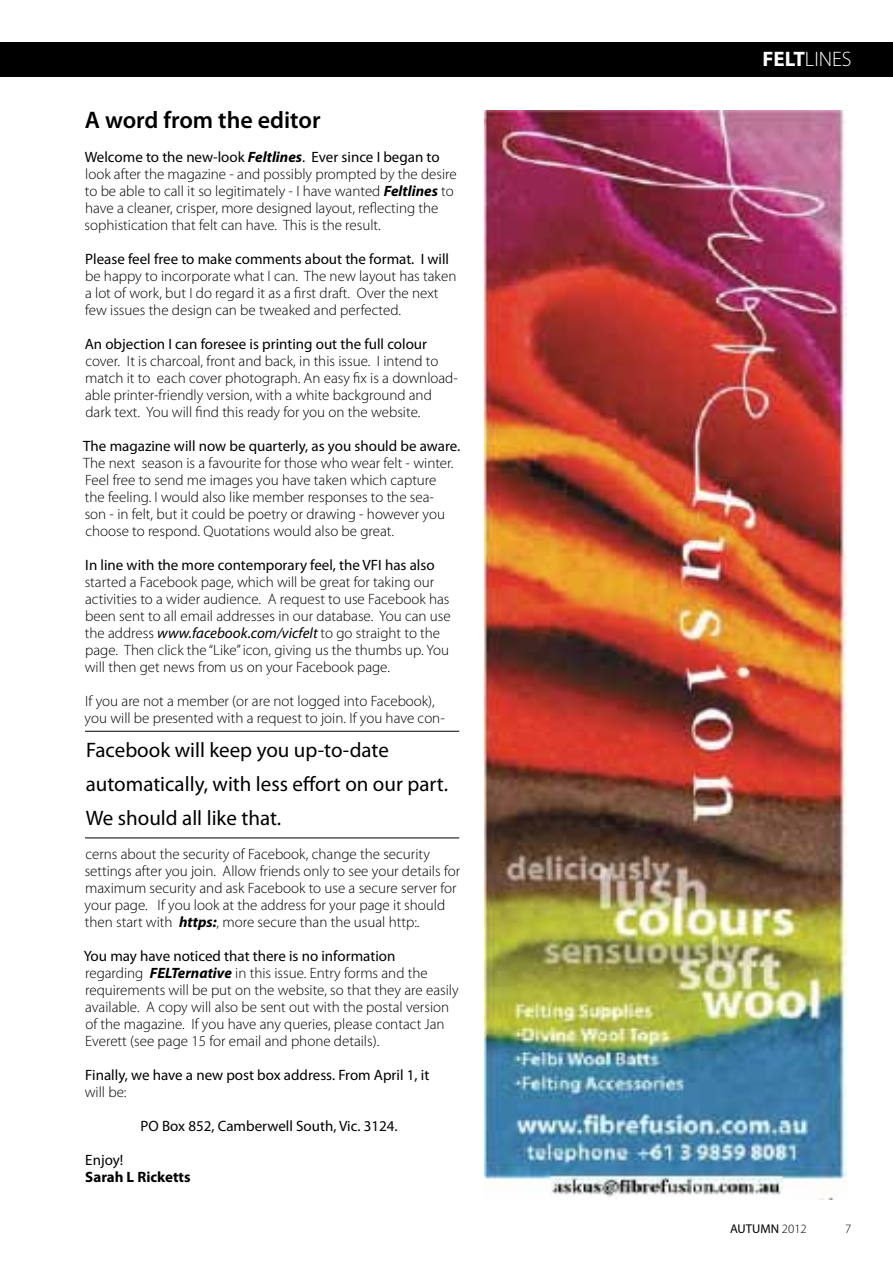
<style>
.page{position:relative;width:893px;height:1263px;background:#fff}
.page>*{position:absolute;margin:0;border:0;box-sizing:border-box;transform-origin:0 0}
.t1{font:600 24px "Myriad Pro";color:#000}
.t2{font:21px/34px "Myriad Pro";color:#000}
.t3{font:300 21px "Myriad Pro";color:#fff}
.t4{font:300 15px/17px "Myriad Pro";color:#000}
.t5{font:15px "Myriad Pro";color:#000}
.t6{font:700 15px "Myriad Pro";color:#000}
.t7{font:12.75px "Myriad Pro";color:#000}
.t8{font:300 12.75px "Myriad Pro";color:#000}
.s1{font-weight:400}
.s2{font-weight:700;font-style:italic}
.s3{font-weight:400;font-style:italic}
.s4{font-weight:700}
.s5{font-weight:300}
</style>
<div class="page">
<img style="left:485px;top:111px;width:362px;height:1088px">
<div style="left:0;top:43px;width:893px;height:34px;background:#000"></div>
<hr style="left:85px;top:731px;width:374px;height:1px;background:#000">
<hr style="left:85px;top:838px;width:374px;height:1px;background:#000">
<h1 class="t1" style="left:85px;top:104px;width:237px">A word from the editor</h1>
<p class="t4" style="left:85px;top:148px;width:374px"><span class="s1">Welcome to the new-look</span> <span class="s2">Feltlines</span><span class="s1">. Ever since I began to </span>look after the magazine - and possibly prompted by the desire to be able to call it so legitimately - I have wanted <span class="s2">Feltlines</span> to have a cleaner, crisper, more designed layout, reflecting the sophistication that felt can have. This is the result.</p>
<p class="t5" style="left:85px;top:249px;width:365px">Please feel free to make comments about the format. I will</p>
<p class="t4" style="left:85px;top:267px;width:373px">be happy to incorporate what I can. The new layout has taken a lot of work, but I do regard it as a first draft. Over the next few issues the design can be tweaked and perfected.</p>
<p class="t5" style="left:85px;top:334px;width:344px">An objection I can foresee is printing out the full colour</p>
<p class="t4" style="left:85px;top:352px;width:374px">cover. It is charcoal, front and back, in this issue. I intend to match it to each cover photograph. An easy fix is a download&shy;able printer-friendly version, with a white background and dark text. You will find this ready for you on the website.</p>
<p class="t5" style="left:83px;top:436px;width:378px">The magazine will now be quarterly, as you should be aware.</p>
<p class="t4" style="left:83px;top:455px;width:372px">The next season is a favourite for those who wear felt - winter.<br>Feel free to send me images you have taken which capture the feeling. I would also like member responses to the sea&shy;son - in felt, but it could be poetry or drawing - however you choose to respond. Quotations would also be great.</p>
<p class="t5" style="left:85px;top:556px;width:351px">In line with the more contemporary feel, the VFI has also</p>
<p class="t4" style="left:85px;top:574px;width:368px">started a Facebook page, which will be great for taking our activities to a wider audience. A request to use Facebook has been sent to all email addresses in our database. You can use the address <span class="s3">www.facebook.com/vicfelt</span> to go straight to the page. Then click the “Like” icon, giving us the thumbs up. You will then get news from us on your Facebook page.</p>
<p class="t4" style="left:85px;top:693px;width:362px">If you are not a member (or are not logged into Facebook), you will be presented with a request to join. If you have con-</p>
<h2 class="t2" style="left:86px;top:732px;width:364px">Facebook will keep you up-to-date automatically, with less effort on our part.<br>We should all like that.</h2>
<p class="t4" style="left:85px;top:846px;width:377px">cerns about the security of Facebook, change the security settings after you join. Allow friends only to see your details for maximum security and ask Facebook to use a secure server for your page. If you look at the address for your page it should then start with <span class="s2">https:</span>, more secure than the usual http:.</p>
<p class="t4" style="left:84px;top:948px;width:377px"><span class="s1">You may have noticed that there is no information<br></span>regarding <span class="s2">FELTernative</span> in this issue. Entry forms and the requirements will be put on the website, so that they are easily available. A copy will also be sent out with the postal version of the magazine. If you have any queries, please contact Jan Everett (see page 15 for email and phone details).</p>
<p class="t5" style="left:85px;top:1066px;width:345px">Finally, we have a new post box address. From April 1, it</p>
<p class="t4" style="left:85px;top:1084px;width:43px">will be:</p>
<p class="t5" style="left:141px;top:1117px;width:258px">PO Box 852, Camberwell South, Vic. 3124.</p>
<p class="t5" style="left:85px;top:1151px;width:39px">Enjoy!</p>
<p class="t6" style="left:85px;top:1167px;width:107px">Sarah L Ricketts</p>
<h2 class="t3" style="left:763px;top:47px;width:91px"><span class="s4">FELT</span>LINES</h2>
<p class="t7" style="left:730px;top:1221px;width:78px">AUTUMN <span class="s5">2012</span></p>
<p class="t8" style="left:845px;top:1222px;width:8px">7</p>
</div>
